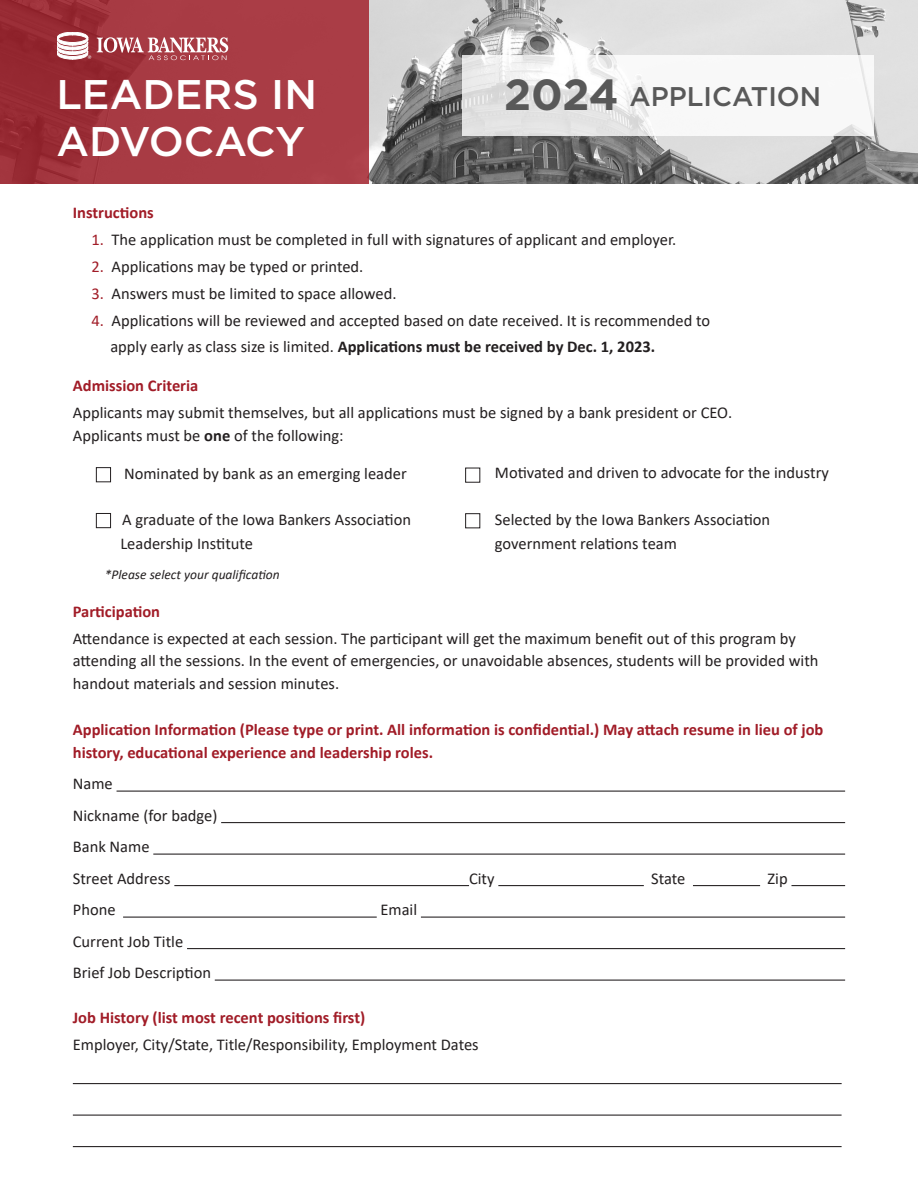
<style>
.page{position:relative;width:918px;height:1188px;background:#fff}
.page>*{position:absolute;margin:0;border:0;box-sizing:border-box;transform-origin:0 0}
.t1{font:700 43.5px "Gotham";color:#595959}
.t2{font:500 41.4px "Gotham";color:#fff}
.t3{font:500 27px "Gotham";color:#595959}
.Paragraph_Style_1{font:16.5px/22.5px "Calibri";color:#231f20}
.t4{font:700 16.5px/22.5px "Calibri";color:#a11c27}
.t5{font:italic 13.5px "Calibri";color:#231f20}
.s1{color:#a11c27}
.s2{font-weight:700}
</style>
<div class="page">
<img style="left:368px;top:0;width:550px;height:184px">
<div style="left:0;top:0;width:368px;height:184px;background:linear-gradient(to right,#982b34,#b0434c)"></div>
<hr style="left:117px;top:791px;width:728px;height:1px;background:#231f20">
<hr style="left:221px;top:822px;width:624px;height:1px;background:#231f20">
<hr style="left:153px;top:854px;width:692px;height:1px;background:#231f20">
<hr style="left:174px;top:885px;width:295px;height:1px;background:#231f20">
<hr style="left:498px;top:885px;width:146px;height:1px;background:#231f20">
<hr style="left:693px;top:885px;width:67px;height:1px;background:#231f20">
<hr style="left:791px;top:885px;width:54px;height:1px;background:#231f20">
<hr style="left:123px;top:917px;width:254px;height:1px;background:#231f20">
<hr style="left:421px;top:917px;width:424px;height:1px;background:#231f20">
<hr style="left:187px;top:948px;width:658px;height:1px;background:#231f20">
<hr style="left:215px;top:980px;width:630px;height:1px;background:#231f20">
<hr style="left:73px;top:1083px;width:769px;height:1px;background:#231f20">
<hr style="left:73px;top:1115px;width:769px;height:1px;background:#231f20">
<hr style="left:73px;top:1146px;width:769px;height:1px;background:#231f20">
<div style="left:96px;top:467px;width:15px;height:15px;border:1px solid #231f20"></div>
<div style="left:96px;top:513px;width:15px;height:15px;border:1px solid #231f20"></div>
<div style="left:465px;top:468px;width:15px;height:15px;border:1px solid #231f20"></div>
<div style="left:465px;top:513px;width:15px;height:15px;border:1px solid #231f20"></div>
<svg style="left:57px;top:32px;width:34px;height:27px"></svg>
<svg style="left:97px;top:37px;width:131px;height:23px"></svg>
<svg style="left:463px;top:56px;width:411px;height:80px"></svg>
<p class="t2" style="left:56px;top:68px;width:262px">LEADERS IN</p>
<p class="t2" style="left:56px;top:115px;width:250px">ADVOCACY</p>
<p class="t1" style="left:504px;top:66px;width:116px">2024</p>
<p class="t3" style="left:629px;top:78px;width:193px">APPLICATION</p>
<p class="t4" style="left:73px;top:201px;width:82px">Instructions</p>
<p class="Paragraph_Style_1" style="left:92px;top:228px;width:586px"><span class="s1">1.</span> The application must be completed in full with signatures of applicant and employer.</p>
<p class="Paragraph_Style_1" style="left:92px;top:255px;width:273px"><span class="s1">2.</span> Applications may be typed or printed.</p>
<p class="Paragraph_Style_1" style="left:92px;top:282px;width:307px"><span class="s1">3.</span> Answers must be limited to space allowed.</p>
<p class="Paragraph_Style_1" style="left:110px;top:308px;width:601px;line-height:25.5px;text-indent:-19px"><span class="s1">4.</span> Applications will be reviewed and accepted based on date received. It is recommended to apply early as class size is limited. <span class="s2">Applications must be received by Dec. 1, 2023.</span></p>
<p class="t4" style="left:73px;top:374px;width:127px">Admission Criteria</p>
<p class="Paragraph_Style_1" style="left:73px;top:401px;width:661px">Applicants may submit themselves, but all applications must be signed by a bank president or CEO.<br>Applicants must be <span class="s2">one</span> of the following:</p>
<p class="Paragraph_Style_1" style="left:124px;top:462px;width:284px">Nominated by bank as an emerging leader</p>
<p class="Paragraph_Style_1" style="left:122px;top:508px;width:290px">A graduate of the Iowa Bankers Association</p>
<p class="Paragraph_Style_1" style="left:120px;top:532px;width:134px">Leadership Institute</p>
<p class="t5" style="left:105px;top:565px;width:176px">*Please select your qualification</p>
<p class="Paragraph_Style_1" style="left:495px;top:461px;width:336px">Motivated and driven to advocate for the industry</p>
<p class="Paragraph_Style_1" style="left:495px;top:508px;width:277px">Selected by the Iowa Bankers Association</p>
<p class="Paragraph_Style_1" style="left:495px;top:532px;width:184px">government relations team</p>
<p class="t4" style="left:73px;top:600px;width:89px">Participation</p>
<p class="Paragraph_Style_1" style="left:73px;top:627px;width:747px">Attendance is expected at each session. The participant will get the maximum benefit out of this program by attending all the sessions. In the event of emergencies, or unavoidable absences, students will be provided with handout materials and session minutes.</p>
<p class="t4" style="left:73px;top:718px;width:752px">Application Information (Please type or print. All information is confidential.) May attach resume in lieu of job history, educational experience and leadership roles.</p>
<p class="Paragraph_Style_1" style="left:73px;top:768px;width:146px;line-height:31.5px">Name<br>Nickname (for badge)</p>
<p class="Paragraph_Style_1" style="left:73px;top:835px;width:78px">Bank Name</p>
<p class="Paragraph_Style_1" style="left:73px;top:867px;width:99px">Street Address</p>
<p class="Paragraph_Style_1" style="left:469px;top:867px;width:27px">City</p>
<p class="Paragraph_Style_1" style="left:651px;top:867px;width:36px">State</p>
<p class="Paragraph_Style_1" style="left:768px;top:867px;width:22px">Zip</p>
<p class="Paragraph_Style_1" style="left:73px;top:898px;width:44px">Phone</p>
<p class="Paragraph_Style_1" style="left:380px;top:898px;width:38px">Email</p>
<p class="Paragraph_Style_1" style="left:73px;top:930px;width:112px">Current Job Title</p>
<p class="Paragraph_Style_1" style="left:73px;top:961px;width:140px">Brief Job Description</p>
<p class="t4" style="left:73px;top:1006px;width:294px">Job History (list most recent positions first)</p>
<p class="Paragraph_Style_1" style="left:73px;top:1033px;width:407px">Employer, City/State, Title/Responsibility, Employment Dates</p>
</div>
